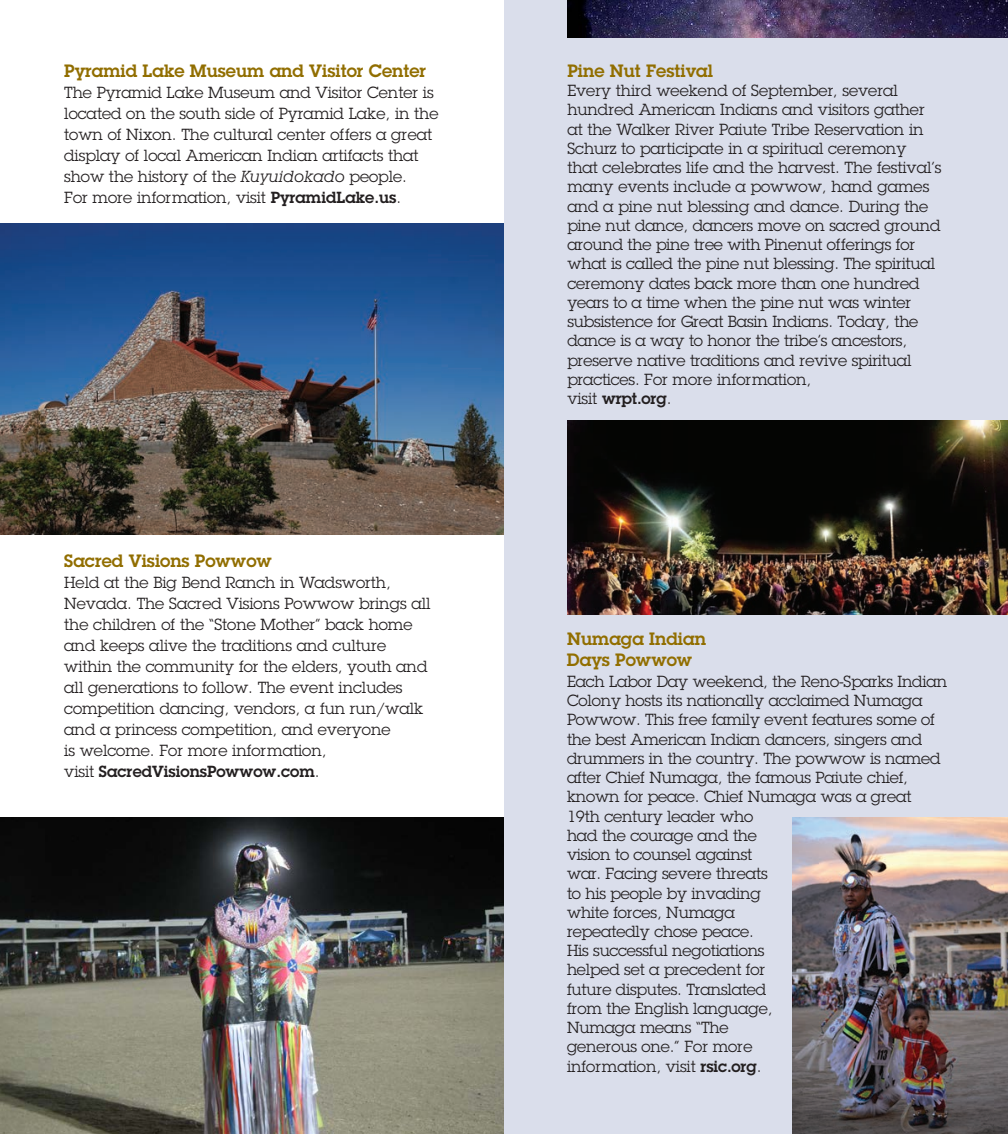
<style>
.page{position:relative;width:1008px;height:1134px;background:#fff}
.page>*{position:absolute;margin:0;border:0;box-sizing:border-box;transform-origin:0 0}
.t1{font:600 17.5px/21px "Lubalin Graph";color:#916e00}
.t2{font:15.75px/19.2px "Lubalin Graph";color:#231f20}
.t3{font:600 15.75px "Lubalin Graph";letter-spacing:-.01em;color:#231f20}
.s1{font-family:"Lubalin Graph IT Cby BT";font-style:italic}
.s2{font-weight:600}
.s3{font-weight:400}
</style>
<div class="page">
<div style="left:504px;top:0;width:504px;height:1134px;background:#dadeeb"></div>
<img style="left:0;top:224px;width:504px;height:311px">
<img style="left:0;top:817px;width:504px;height:317px">
<img style="left:792px;top:817px;width:216px;height:317px">
<img style="left:567px;top:0;width:441px;height:38px">
<img style="left:567px;top:421px;width:441px;height:193px">
<p class="t1" style="left:64px;top:60px;width:363px">Pyramid Lake Museum and Visitor Center</p>
<p class="t2" style="left:64px;top:82px;width:376px;line-height:21px">The Pyramid Lake Museum and Visitor Center is located on the south side of Pyramid Lake, in the town of Nixon. The cultural center offers a great display of local American Indian artifacts that show the history of the <span class="s1">Kuyuidokado</span> people.<br>For more information, visit <span class="s2">PyramidLake.us</span>.</p>
<p class="t1" style="left:64px;top:550px;width:209px">Sacred Visions Powwow</p>
<p class="t2" style="left:64px;top:572px;width:368px;line-height:21px">Held at the Big Bend Ranch in Wadsworth, Nevada. The Sacred Visions Powwow brings all the children of the “Stone Mother” back home and keeps alive the traditions and culture within the community for the elders, youth and all generations to follow. The event includes competition dancing, vendors, a fun run/walk and a princess competition, and everyone<br>is welcome. For more information,<br>visit <span class="s2">SacredVisionsPowwow.com</span>.</p>
<p class="t1" style="left:567px;top:60px;width:147px">Pine Nut Festival</p>
<p class="t2" style="left:567px;top:81px;width:332px">Every third weekend of September, several</p>
<p class="t2" style="left:567px;top:100px;width:359px">hundred American Indians and visitors gather</p>
<p class="t2" style="left:567px;top:119px;width:358px">at the Walker River Paiute Tribe Reservation in</p>
<p class="t2" style="left:567px;top:139px;width:375px">Schurz to participate in a spiritual ceremony<br>that celebrates life and the harvest. The festival’s many events include a powwow, hand games and a pine nut blessing and dance. During the pine nut dance, dancers move on sacred ground around the pine tree with Pinenut offerings for what is called the pine nut blessing. The spiritual ceremony dates back more than one hundred years to a time when the pine nut was winter subsistence for Great Basin Indians. Today, the dance is a way to honor the tribe’s ancestors, preserve native traditions and revive spiritual practices. For more information,</p>
<p class="t3" style="left:567px;top:388px;width:106px"><span class="s3">visit</span> wrpt.org<span class="s3">.</span></p>
<p class="t1" style="left:567px;top:628px;width:140px">Numaga Indian<br>Days Powwow</p>
<p class="t2" style="left:567px;top:672px;width:382px">Each Labor Day weekend, the Reno-Sparks Indian<br>Colony hosts its nationally acclaimed Numaga<br>Powwow. This free family event features some of the best American Indian dancers, singers and drummers in the country. The powwow is named after Chief Numaga, the famous Paiute chief, known for peace. Chief Numaga was a great<br>19th century leader who<br>had the courage and the<br>vision to counsel against<br>war. Facing severe threats<br>to his people by invading<br>white forces, Numaga<br>repeatedly chose peace.<br>His successful negotiations<br>helped set a precedent for<br>future disputes. Translated<br>from the English language,<br>Numaga means “The<br>generous one.” For more<br>information, visit <span class="s2">rsic.org</span>.</p>
</div>
